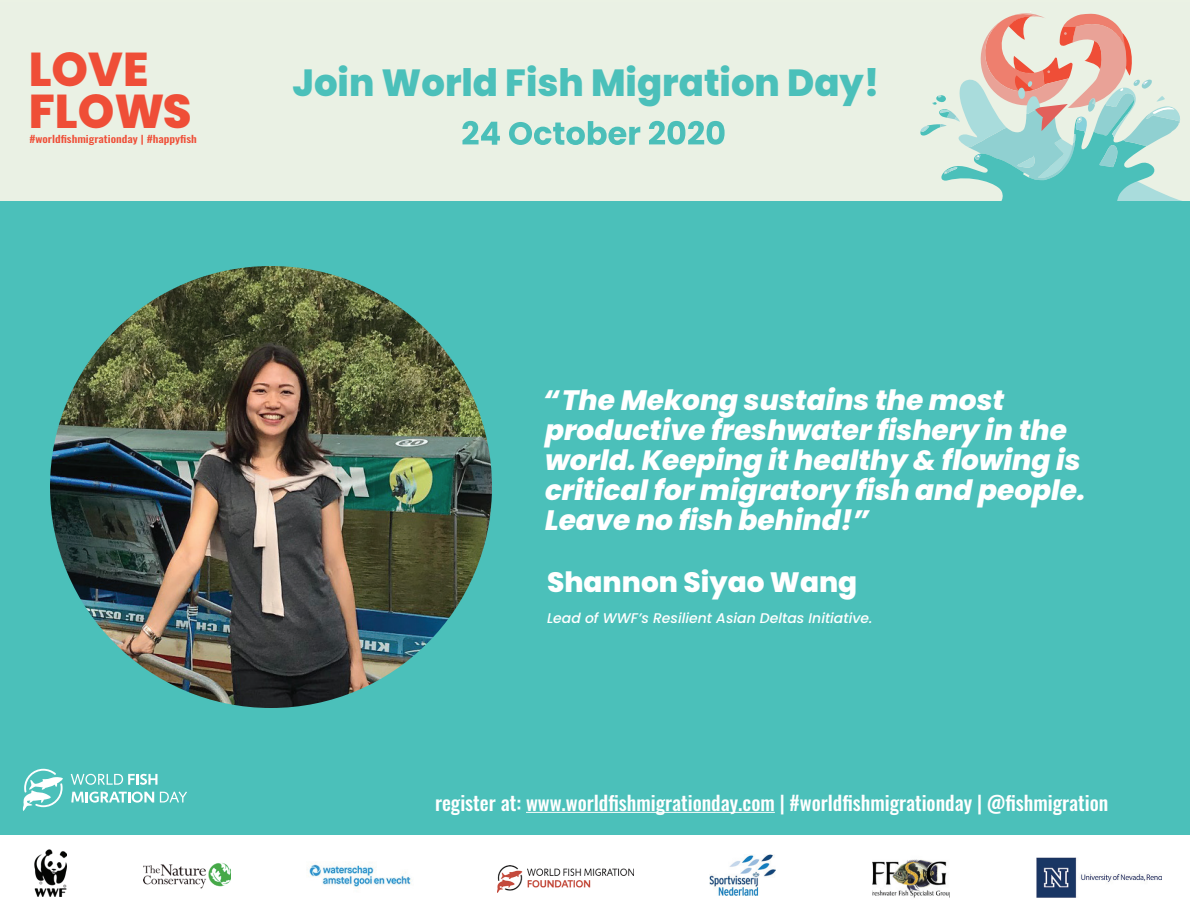
<style>
.page{position:relative;width:1190px;height:918px;background:#fff}
.page>*{position:absolute;margin:0;border:0;box-sizing:border-box;transform-origin:0 0}
.t1{font:800 47.4px/41.2px "Poppins";color:#ef4e37}
.t2{font:800 37.8px "Poppins";color:#4bc0ba}
.t3{font:italic 800 28px/30px "Poppins";color:#fff}
.t4{font:800 28px "Poppins";color:#fff}
.t5{font:500 20px "Oswald";color:#fff}
.t6{font:italic 500 14px "Poppins";color:#fff}
.t7{font:500 10px "Oswald";color:#ef4e37;scale:1.19 1}
</style>
<div class="page">
<div style="left:0;top:2px;width:1190px;height:200px;background:#eaf1e4"></div>
<div style="left:0;top:201px;width:1190px;height:634px;background:#4bc0ba"></div>
<svg style="left:920px;top:11px;width:262px;height:190px"></svg>
<svg style="left:22px;top:769px;width:41px;height:42px"></svg>
<svg style="left:71px;top:774px;width:86px;height:11px"></svg>
<svg style="left:71px;top:792px;width:83px;height:11px"></svg>
<svg style="left:160px;top:792px;width:27px;height:11px"></svg>
<img style="left:498px;top:866px;width:136px;height:26px">
<img style="left:872px;top:859px;width:77px;height:39px">
<img style="left:143px;top:863px;width:88px;height:26px">
<img style="left:35px;top:850px;width:31px;height:47px">
<img style="left:1037px;top:857px;width:125px;height:40px">
<img style="left:307px;top:862px;width:104px;height:25px">
<img style="left:710px;top:854px;width:65px;height:41px">
<hr style="left:526px;top:812px;width:249px;height:1px;background:#fff">
<hr style="left:0;top:0;width:1190px;height:2px;background:#ebf2e4">
<img style="left:50px;top:266px;width:442px;height:442px;border-radius:221px">
<svg style="left:462px;top:121px;width:263px;height:24px"></svg>
<h1 class="t1" style="left:29px;top:49px;width:164px">LOVE<br>FLOWS</h1>
<p class="t7" style="left:29px;top:134px;width:142px">#worldfishmigrationday | #happyfish</p>
<h2 class="t2" style="left:292px;top:61px;width:589px">Join World Fish Migration Day!</h2>
<p class="t3" style="left:545px;top:386px;width:542px">“The Mekong sustains the most productive freshwater fishery in the world. Keeping it healthy &amp; flowing is critical for migratory fish and people.<br>Leave no fish behind!”</p>
<p class="t4" style="left:547px;top:566px;width:312px">Shannon Siyao Wang</p>
<p class="t6" style="left:547px;top:610px;width:327px">Lead of WWF’s Resilient Asian Deltas Initiative.</p>
<p class="t5" style="left:435px;top:792px;width:675px">register at: www.worldfishmigrationday.com | #worldfishmigrationday | @fishmigration</p>
</div>
